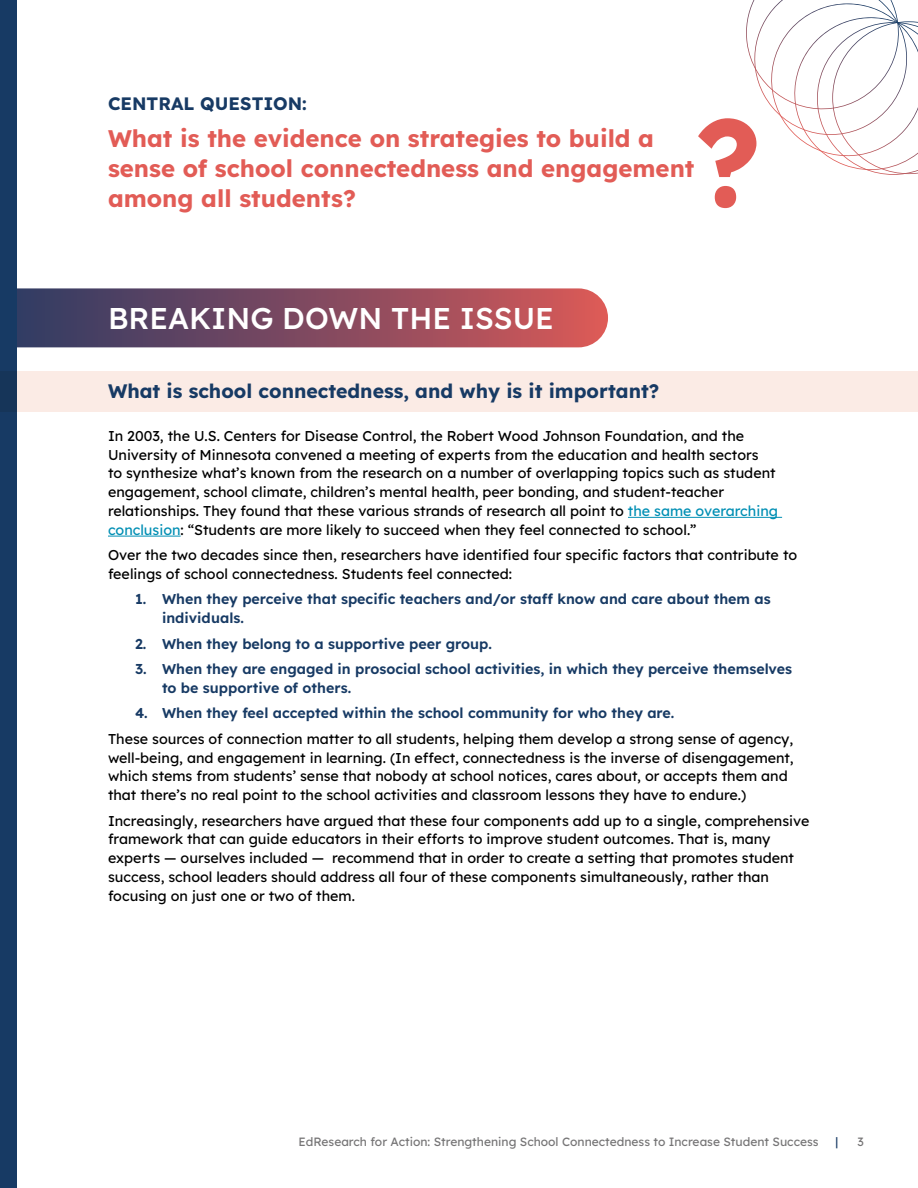
<style>
.page{position:relative;width:918px;height:1188px;background:#fff}
.page>*{position:absolute;margin:0;border:0;box-sizing:border-box;transform-origin:0 0}
.t1{font:700 123.75px "Lexend";color:#e25c56}
.t2{font:500 30px "Lexend";color:#fff}
.t3{font:700 24px/30px "Lexend";color:#e25c56}
.t4{font:700 19.5px "Lexend";color:#173a64}
.t5{font:700 18px "Lexend";color:#173a64}
.t6{font:14.25px/18.8px "Lexend";color:#000}
.t7{font:600 14.25px/18.8px "Lexend";color:#173a64}
.t8{font:12px "Lexend";color:#767576}
.t9{font:12px "Lexend";color:#173a64}
.s1{color:#008fb4}
</style>
<div class="page">
<svg style="left:746px;top:0;width:172px;height:175px"></svg>
<svg style="left:16px;top:288px;width:592px;height:59px;background:#824b61"></svg>
<div style="left:0;top:0;width:16px;height:1188px;background:#173a64"></div>
<div style="left:0;top:372px;width:918px;height:40px;background:#fbebe5"></div>
<hr style="left:628px;top:517px;width:154px;height:1px;background:#008fb4">
<hr style="left:108px;top:536px;width:73px;height:1px;background:#008fb4">
<p class="t5" style="left:108px;top:91px;width:200px">CENTRAL QUESTION:</p>
<h3 class="t3" style="left:108px;top:122px;width:588px">What is the evidence on strategies to build a sense of school connectedness and engagement among all students?</h3>
<h1 class="t1" style="left:695px;top:73px;width:68px">?</h1>
<h2 class="t2" style="left:108px;top:297px;width:447px">BREAKING DOWN THE ISSUE</h2>
<h3 class="t4" style="left:108px;top:377px;width:553px">What is school connectedness, and why is it important?</h3>
<p class="t6" style="left:108px;top:426px;width:672px">In 2003, the U.S. Centers for Disease Control, the Robert Wood Johnson Foundation, and the University of Minnesota convened a meeting of experts from the education and health sectors<br>to synthesize what’s known from the research on a number of overlapping topics such as student engagement, school climate, children’s mental health, peer bonding, and student-teacher relationships. They found that these various strands of research all point to <span class="s1">the same overarching conclusion</span>: “Students are more likely to succeed when they feel connected to school.”</p>
<p class="t6" style="left:108px;top:545px;width:691px">Over the two decades since then, researchers have identified four specific factors that contribute to feelings of school connectedness. Students feel connected:</p>
<p class="t7" style="left:162px;top:589px;width:610px;text-indent:-27px">1. When they perceive that specific teachers and/or staff know and care about them as individuals.</p>
<p class="t7" style="left:135px;top:633px;width:358px">2. When they belong to a supportive peer group.</p>
<p class="t7" style="left:162px;top:659px;width:632px;text-indent:-27px">3. When they are engaged in prosocial school activities, in which they perceive themselves to be supportive of others.</p>
<p class="t7" style="left:135px;top:703px;width:541px">4. When they feel accepted within the school community for who they are.</p>
<p class="t6" style="left:108px;top:729px;width:687px">These sources of connection matter to all students, helping them develop a strong sense of agency, well-being, and engagement in learning. (In effect, connectedness is the inverse of disengagement, which stems from students’ sense that nobody at school notices, cares about, or accepts them and that there’s no real point to the school activities and classroom lessons they have to endure.)</p>
<p class="t6" style="left:108px;top:810px;width:703px">Increasingly, researchers have argued that these four components add up to a single, comprehensive framework that can guide educators in their efforts to improve student outcomes. That is, many experts — ourselves included — recommend that in order to create a setting that promotes student success, school leaders should address all four of these components simultaneously, rather than focusing on just one or two of them.</p>
<p class="t8" style="left:299px;top:1133px;width:522px">EdResearch for Action: Strengthening School Connectedness to Increase Student Success</p>
<p class="t9" style="left:835px;top:1133px;width:4px">|</p>
<p class="t8" style="left:858px;top:1133px;width:8px">3</p>
</div>
